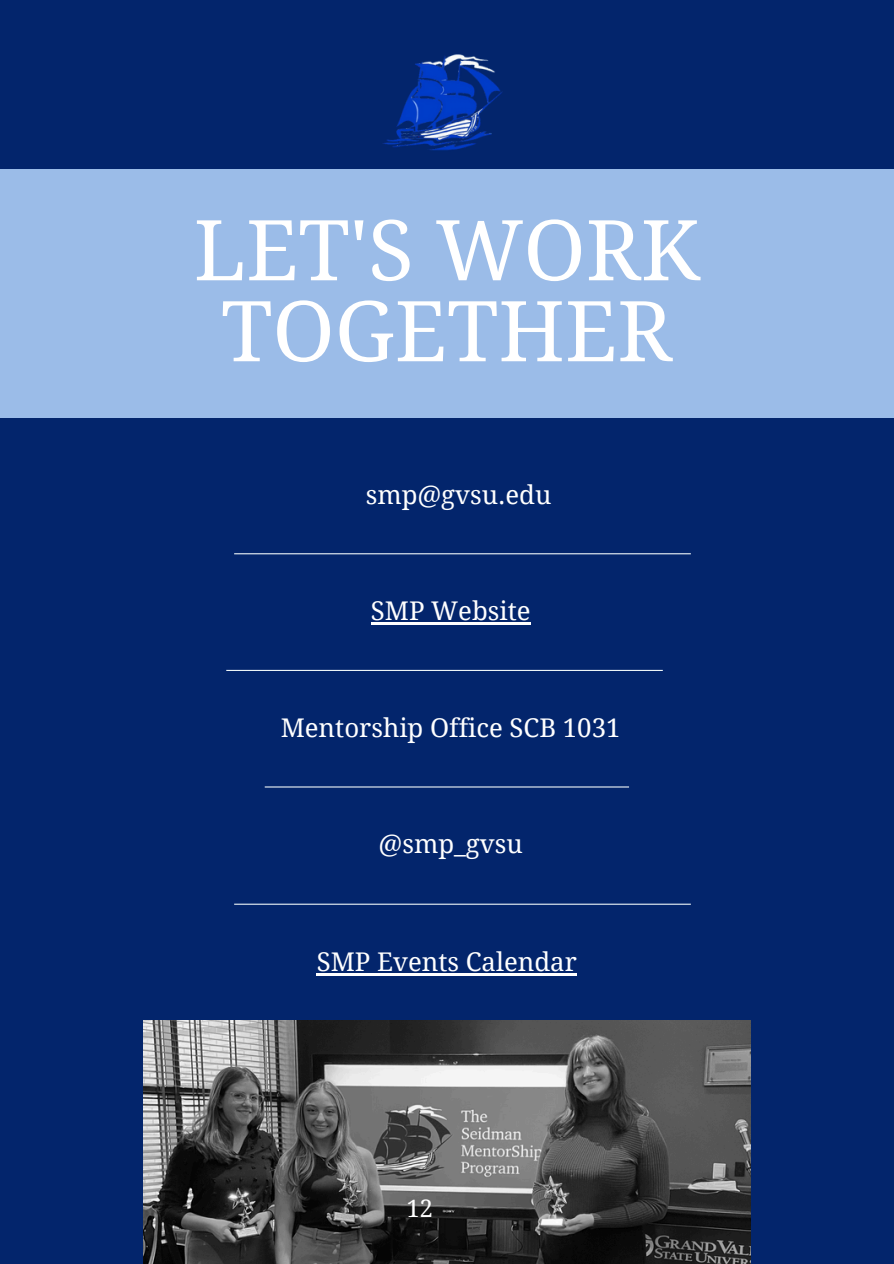
<style>
.page{position:relative;width:894px;height:1264px;background:#fff}
.page>*{position:absolute;margin:0;border:0;box-sizing:border-box;transform-origin:0 0}
.t1{font:83.85px/80.8px "Droid Serif";color:#fff;text-align:center}
.t2{font:25.8px "Droid Serif";color:#fff}
.t3{font:24px "Droid Serif";color:#fff}
</style>
<div class="page">
<div style="left:0;top:0;width:893px;height:1263px;background:#03256c"></div>
<div style="left:0;top:170px;width:893px;height:248px;background:#9bbce8"></div>
<hr style="left:234px;top:553px;width:456px;height:1px;background:#edf5f7">
<hr style="left:226px;top:670px;width:436px;height:1px;background:#edf5f7">
<hr style="left:265px;top:786px;width:364px;height:1px;background:#edf5f7">
<hr style="left:234px;top:903px;width:456px;height:1px;background:#edf5f7">
<img style="left:143px;top:1020px;width:606px;height:243px">
<img style="left:366px;top:54px;width:162px;height:116px">
<hr style="left:371px;top:622px;width:159px;height:2px;background:#fff">
<hr style="left:316px;top:973px;width:260px;height:2px;background:#fff">
<h1 class="t1" style="left:194px;top:211px;width:507px">LET'S WORK<br>TOGETHER</h1>
<p class="t2" style="left:365px;top:479px;width:187px">smp@gvsu.edu</p>
<p class="t2" style="left:371px;top:596px;width:161px">SMP Website</p>
<p class="t2" style="left:280px;top:712px;width:341px">Mentorship Office SCB 1031</p>
<p class="t2" style="left:378px;top:829px;width:145px">@smp_gvsu</p>
<p class="t2" style="left:316px;top:947px;width:262px">SMP Events Calendar</p>
<p class="t3" style="left:406px;top:1194px;width:28px">12</p>
</div>
